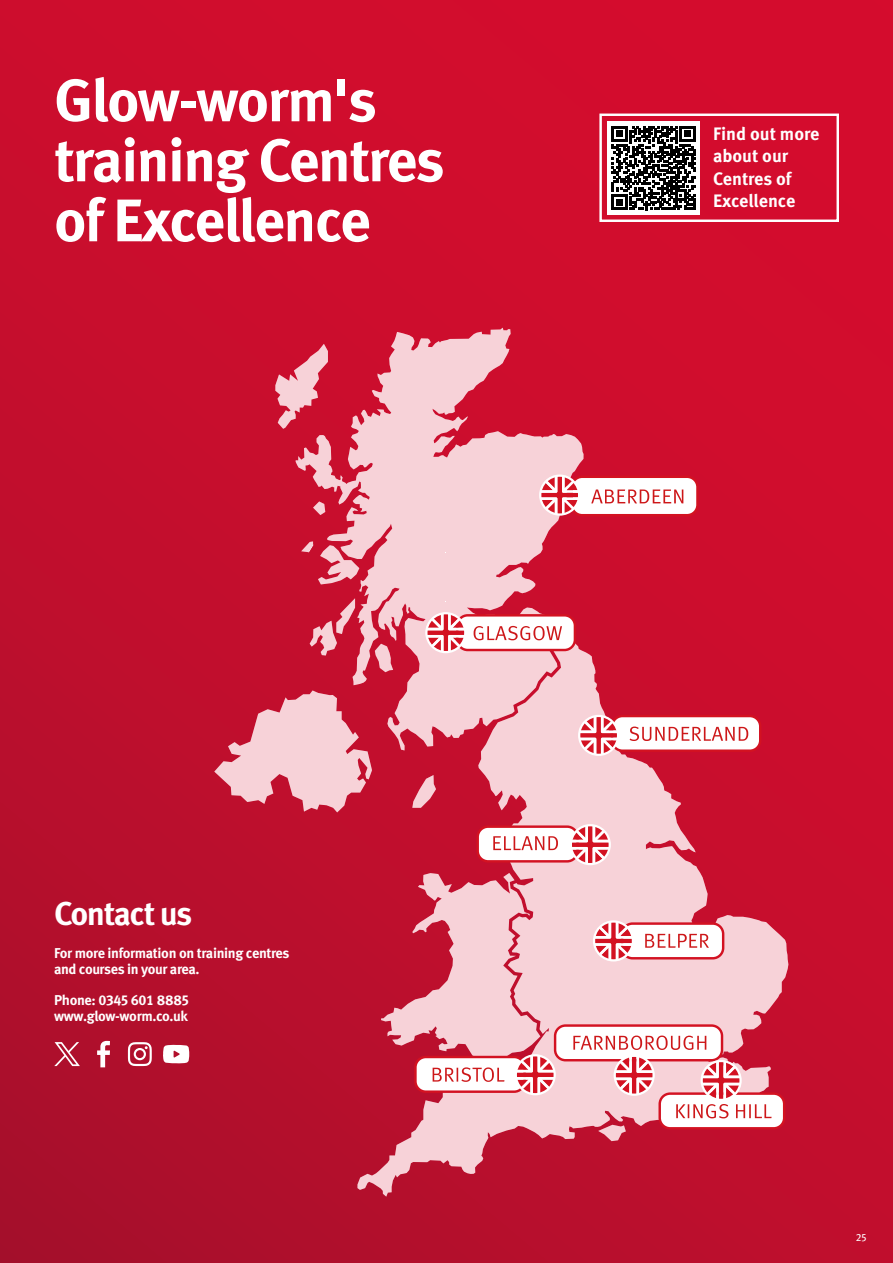
<style>
.page{position:relative;width:893px;height:1263px;background:#fff}
.page>*{position:absolute;margin:0;border:0;box-sizing:border-box;transform-origin:0 0}
.t1{font:700 60px/60px "Meta Pro";letter-spacing:-.03em;color:#fff}
.t2{font:700 33px "Meta Pro";letter-spacing:-.04em;color:#fff}
.t3{font:700 18px/22.5px "Meta Pro";color:#fff}
.t4{font:700 14.25px/15.8px "Meta Pro";letter-spacing:-.025em;color:#fff}
.t5{font:10.5px "Meta Pro";color:#fff}
</style>
<div class="page">
<div style="left:0;top:0;width:893px;height:1263px;background:linear-gradient(to bottom,#d50d2d,#b20f2c)"></div>
<svg style="left:296px;top:328px;width:287px;height:362px;fill:#f7d2d8"></svg>
<svg style="left:357px;top:632px;width:431px;height:564px"></svg>
<svg style="left:412px;top:775px;width:24px;height:33px"></svg>
<svg style="left:375px;top:644px;width:18px;height:28px"></svg>
<svg style="left:598px;top:1125px;width:28px;height:16px"></svg>
<svg style="left:310px;top:598px;width:45px;height:57px"></svg>
<svg style="left:301px;top:541px;width:58px;height:43px"></svg>
<svg style="left:313px;top:501px;width:12px;height:14px"></svg>
<svg style="left:275px;top:344px;width:53px;height:85px"></svg>
<svg style="left:214px;top:690px;width:158px;height:122px"></svg>
<div style="left:457px;top:615px;width:118px;height:35px;background:#fff;border-radius:10px"></div>
<div style="left:456px;top:614px;width:120px;height:37px;border:2px solid #d31222;border-radius:10px"></div>
<svg style="left:474px;top:626px;width:88px;height:14px"></svg>
<div style="left:555px;top:1025px;width:167px;height:35px;background:#fff;border-radius:10px"></div>
<div style="left:554px;top:1024px;width:169px;height:37px;border:2px solid #d31222;border-radius:10px"></div>
<svg style="left:573px;top:1035px;width:133px;height:15px"></svg>
<div style="left:478px;top:827px;width:99px;height:34px;background:#fff;border-radius:10px"></div>
<div style="left:476px;top:825px;width:103px;height:37px;border:2px solid #d31222;border-radius:10px"></div>
<svg style="left:493px;top:836px;width:65px;height:14px"></svg>
<div style="left:622px;top:923px;width:101px;height:35px;background:#fff;border-radius:10px"></div>
<div style="left:621px;top:922px;width:103px;height:37px;border:2px solid #d31222;border-radius:10px"></div>
<svg style="left:645px;top:934px;width:64px;height:14px"></svg>
<div style="left:660px;top:1093px;width:124px;height:35px;background:#fff;border-radius:10px"></div>
<div style="left:658px;top:1092px;width:127px;height:37px;border:2px solid #d31222;border-radius:10px"></div>
<div style="left:612px;top:716px;width:148px;height:35px;background:#fff;border-radius:10px"></div>
<div style="left:611px;top:715px;width:150px;height:37px;border:2px solid #d31222;border-radius:10px"></div>
<svg style="left:630px;top:726px;width:118px;height:15px"></svg>
<div style="left:572px;top:477px;width:125px;height:38px;background:#fff;border-radius:10px"></div>
<div style="left:571px;top:476px;width:128px;height:40px;border:2px solid #d31222;border-radius:10px"></div>
<svg style="left:591px;top:489px;width:92px;height:14px"></svg>
<svg style="left:540px;top:476px;width:39px;height:38px"></svg>
<div style="left:539px;top:474px;width:41px;height:42px;border:2px solid #fff;border-radius:50%"></div>
<svg style="left:426px;top:613px;width:39px;height:39px"></svg>
<div style="left:425px;top:612px;width:41px;height:41px;border:2px solid #fff;border-radius:50%"></div>
<svg style="left:579px;top:716px;width:39px;height:39px"></svg>
<div style="left:578px;top:715px;width:41px;height:41px;border:2px solid #fff;border-radius:50%"></div>
<svg style="left:571px;top:825px;width:39px;height:39px"></svg>
<div style="left:570px;top:824px;width:41px;height:41px;border:2px solid #fff;border-radius:50%"></div>
<svg style="left:594px;top:921px;width:39px;height:39px"></svg>
<div style="left:593px;top:920px;width:41px;height:41px;border:2px solid #fff;border-radius:50%"></div>
<svg style="left:615px;top:1058px;width:39px;height:37px"></svg>
<div style="left:614px;top:1055px;width:41px;height:41px;border:2px solid #fff;border-radius:50%"></div>
<svg style="left:381px;top:873px;width:174px;height:221px"></svg>
<div style="left:515px;top:1054px;width:41px;height:41px;border:2px solid #fff;border-radius:50%"></div>
<svg style="left:676px;top:1061px;width:96px;height:57px"></svg>
<div style="left:701px;top:1060px;width:41px;height:41px;border:2px solid #fff;border-radius:50%"></div>
<div style="left:607px;top:121px;width:92px;height:93px;background:#fff"></div>
<div style="left:599px;top:114px;width:240px;height:108px;border:2px solid #fff"></div>
<svg style="left:611px;top:126px;width:85px;height:84px"></svg>
<svg style="left:97px;top:1041px;width:13px;height:26px"></svg>
<svg style="left:128px;top:1042px;width:24px;height:24px"></svg>
<svg style="left:163px;top:1045px;width:26px;height:18px"></svg>
<svg style="left:54px;top:1042px;width:26px;height:24px"></svg>
<h1 class="t1" style="left:54px;top:67px;width:392px">Glow-worm's training Centres of Excellence</h1>
<h2 class="t2" style="left:54px;top:888px;width:140px">Contact us</h2>
<p class="t4" style="left:54px;top:944px;width:237px">For more information on training centres and courses in your area.</p>
<p class="t4" style="left:54px;top:992px;width:136px">Phone: 0345 601 8885 www.glow-worm.co.uk</p>
<p class="t3" style="left:713px;top:121px;width:108px">Find out more about our<br>Centres of<br>Excellence</p>
<p class="t5" style="left:856px;top:1229px;width:12px">25</p>
</div>
